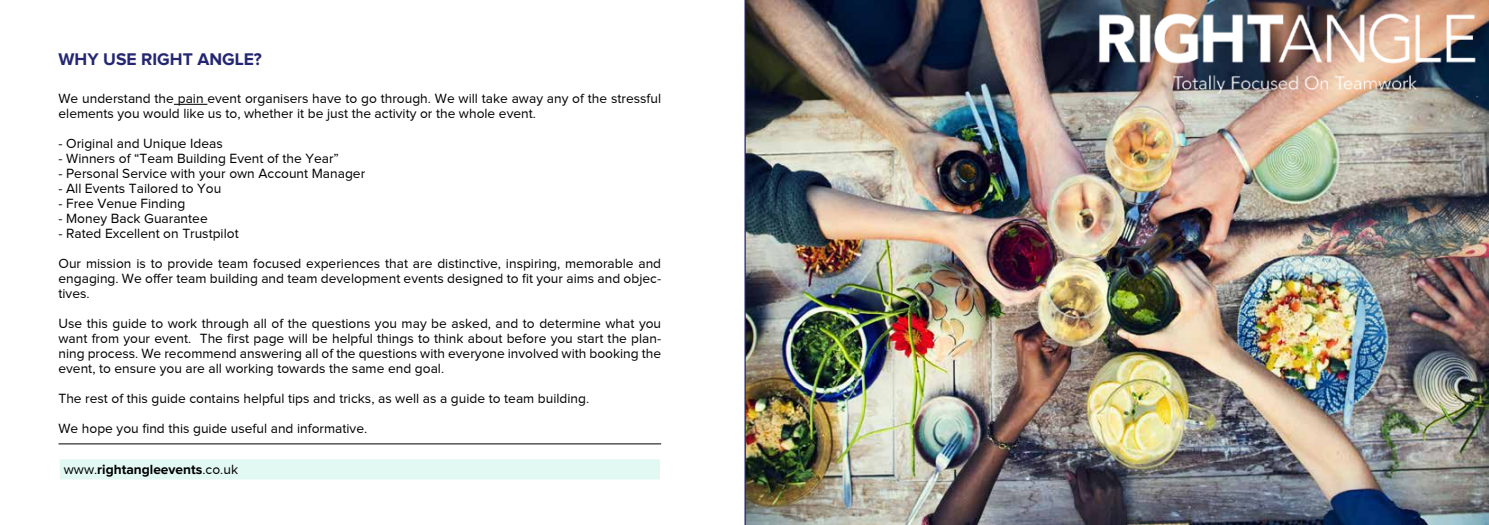
<style>
.page{position:relative;width:1489px;height:525px;background:#fff}
.page>*{position:absolute;margin:0;border:0;box-sizing:border-box;transform-origin:0 0}
.t1{font:700 17.5px "Proxima Nova";color:#242671}
.t2{font:13.75px/15px "Proxima Nova";color:#000}
.t3{font:700 13.75px "Proxima Nova";color:#000}
.s1{font-weight:400}
</style>
<div class="page">
<hr style="left:174px;top:104px;width:33px;height:1px;background:#000">
<div style="left:58px;top:458px;width:603px;height:22px;background:#e2f8f3;border:1px solid #fff"></div>
<img style="left:744px;top:0;width:744px;height:524px">
<hr style="left:58px;top:443px;width:603px;height:1px;background:#000">
<img style="left:1048px;top:0;width:440px;height:119px">
<p class="t1" style="left:58px;top:51px;width:105px">Why Use Right</p>
<p class="t1" style="left:197px;top:51px;width:66px">Angle?</p>
<p class="t2" style="left:58px;top:90px;width:604px">We understand the pain event organisers have to go through. We will take away any of the stressful elements you would like us to, whether it be just the activity or the whole event.</p>
<p class="t2" style="left:58px;top:135px;width:166px">- Original and Unique Ideas</p>
<p class="t2" style="left:58px;top:150px;width:282px">- Winners of “Team Building Event of the Year”</p>
<p class="t2" style="left:58px;top:165px;width:308px">- Personal Service with your own Account Manager</p>
<p class="t2" style="left:58px;top:180px;width:164px">- All Events Tailored to You</p>
<p class="t2" style="left:58px;top:195px;width:128px">- Free Venue Finding</p>
<p class="t2" style="left:58px;top:210px;width:151px">- Money Back Guarantee</p>
<p class="t2" style="left:58px;top:218px;width:604px;line-height:30px">- Rated Excellent on Trustpilot<br>Our mission is to provide team focused experiences that are distinctive, inspiring, memorable and</p>
<p class="t2" style="left:58px;top:270px;width:604px">engaging. We offer team building and team development events designed to fit your aims and objec&shy;tives.</p>
<p class="t2" style="left:58px;top:315px;width:604px;text-align:justify">Use this guide to work through all of the questions you may be asked, and to determine what you want from your event. The first page will be helpful things to think about before you start the plan&shy;ning process. We recommend answering all of the questions with everyone involved with booking the event, to ensure you are all working towards the same end goal.</p>
<p class="t2" style="left:58px;top:383px;width:532px;line-height:30px">The rest of this guide contains helpful tips and tricks, as well as a guide to team building.<br>We hope you find this guide useful and informative.</p>
<p class="t3" style="left:64px;top:462px;width:176px"><span class="s1">www.</span>rightangleevents<span class="s1">.co.uk</span></p>
</div>
